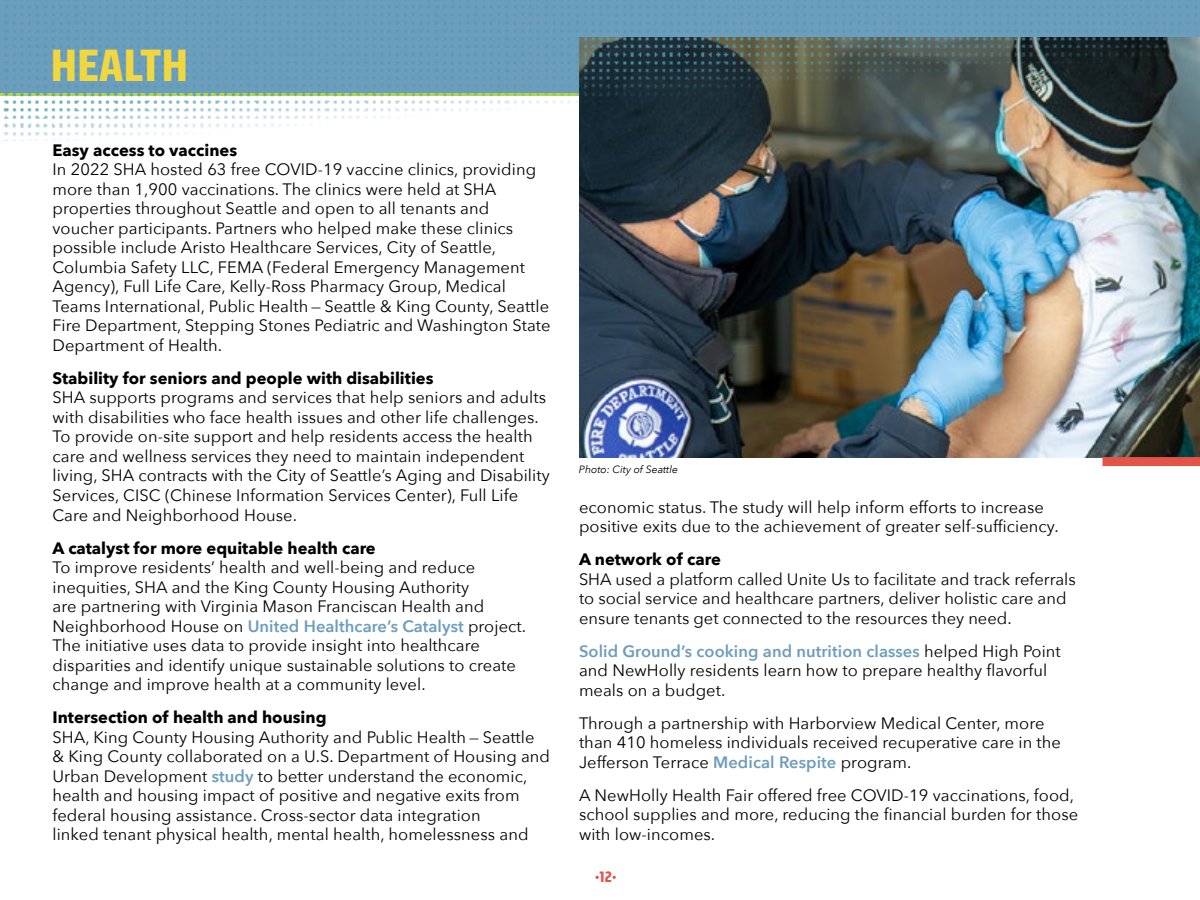
<style>
.page{position:relative;width:1200px;height:900px;background:#fff}
.page>*{position:absolute;margin:0;border:0;box-sizing:border-box;transform-origin:0 0}
.t1{font:45px "Bunday Sans Extra Bold Up";color:#f0d742}
.t2{font:16.5px/19.5px "Avenir Next";letter-spacing:.005em;color:#000}
.t3{font:700 16.5px "Avenir Next";color:#000}
.t4{font:15px "Bunday Sans Extra Bold Up";color:#e25348}
.t5{font:italic 10.5px "Avenir Next";color:#000}
.s1{font-weight:600;color:#6d9dbd}
</style>
<div class="page">
<img style="left:579px;top:141px;width:621px;height:316px">
<img style="left:0;top:0;width:1200px;height:141px">
<div style="left:1103px;top:457px;width:97px;height:9px;background:#e25348"></div>
<h1 class="t1" style="left:50px;top:39px;width:140px">HEALTH</h1>
<p class="t3" style="left:52px;top:136px;width:186px">Easy access to vaccines</p>
<p class="t2" style="left:52px;top:159px;width:500px">In 2022 SHA hosted 63 free COVID-19 vaccine clinics, providing more than 1,900 vaccinations. The clinics were held at SHA properties throughout Seattle and open to all tenants and voucher participants. Partners who helped make these clinics possible include Aristo Healthcare Services, City of Seattle, Columbia Safety LLC, FEMA (Federal Emergency Management Agency), Full Life Care, Kelly-Ross Pharmacy Group, Medical Teams International, Public Health — Seattle &amp; King County, Seattle Fire Department, Stepping Stones Pediatric and Washington State Department of Health.</p>
<p class="t3" style="left:52px;top:364px;width:383px">Stability for seniors and people with disabilities</p>
<p class="t2" style="left:52px;top:387px;width:499px">SHA supports programs and services that help seniors and adults with disabilities who face health issues and other life challenges.<br>To provide on-site support and help residents access the health care and wellness services they need to maintain independent living, SHA contracts with the City of Seattle’s Aging and Disability Services, CISC (Chinese Information Services Center), Full Life Care and Neighborhood House.</p>
<p class="t3" style="left:52px;top:533px;width:325px">A catalyst for more equitable health care</p>
<p class="t2" style="left:52px;top:557px;width:475px">To improve residents’ health and well-being and reduce inequities, SHA and the King County Housing Authority<br>are partnering with Virginia Mason Franciscan Health and Neighborhood House on <span class="s1">United Healthcare’s Catalyst</span> project.<br>The initiative uses data to provide insight into healthcare disparities and identify unique sustainable solutions to create change and improve health at a community level.</p>
<p class="t3" style="left:52px;top:703px;width:276px">Intersection of health and housing</p>
<p class="t2" style="left:52px;top:726px;width:499px">SHA, King County Housing Authority and Public Health — Seattle &amp; King County collaborated on a U.S. Department of Housing and Urban Development <span class="s1">study</span> to better understand the economic, health and housing impact of positive and negative exits from federal housing assistance. Cross-sector data integration<br>linked tenant physical health, mental health, homelessness and</p>
<p class="t5" style="left:579px;top:461px;width:101px">Photo: City of Seattle</p>
<p class="t2" style="left:579px;top:497px;width:481px">economic status. The study will help inform efforts to increase positive exits due to the achievement of greater self-sufficiency.</p>
<p class="t3" style="left:579px;top:545px;width:143px">A network of care</p>
<p class="t2" style="left:579px;top:569px;width:498px">SHA used a platform called Unite Us to facilitate and track referrals to social service and healthcare partners, deliver holistic care and ensure tenants get connected to the resources they need.</p>
<p class="t2" style="left:579px;top:641px;width:483px"><span class="s1">Solid Ground’s cooking and nutrition classes</span> helped High Point and NewHolly residents learn how to prepare healthy flavorful meals on a budget.</p>
<p class="t2" style="left:579px;top:713px;width:484px">Through a partnership with Harborview Medical Center, more than 410 homeless individuals received recuperative care in the<br>Jefferson Terrace <span class="s1">Medical Respite</span> program.</p>
<p class="t2" style="left:579px;top:785px;width:501px">A NewHolly Health Fair offered free COVID-19 vaccinations, food, school supplies and more, reducing the financial burden for those with low-incomes.</p>
<p class="t4" style="left:600px;top:868px;width:14px">12</p>
</div>
